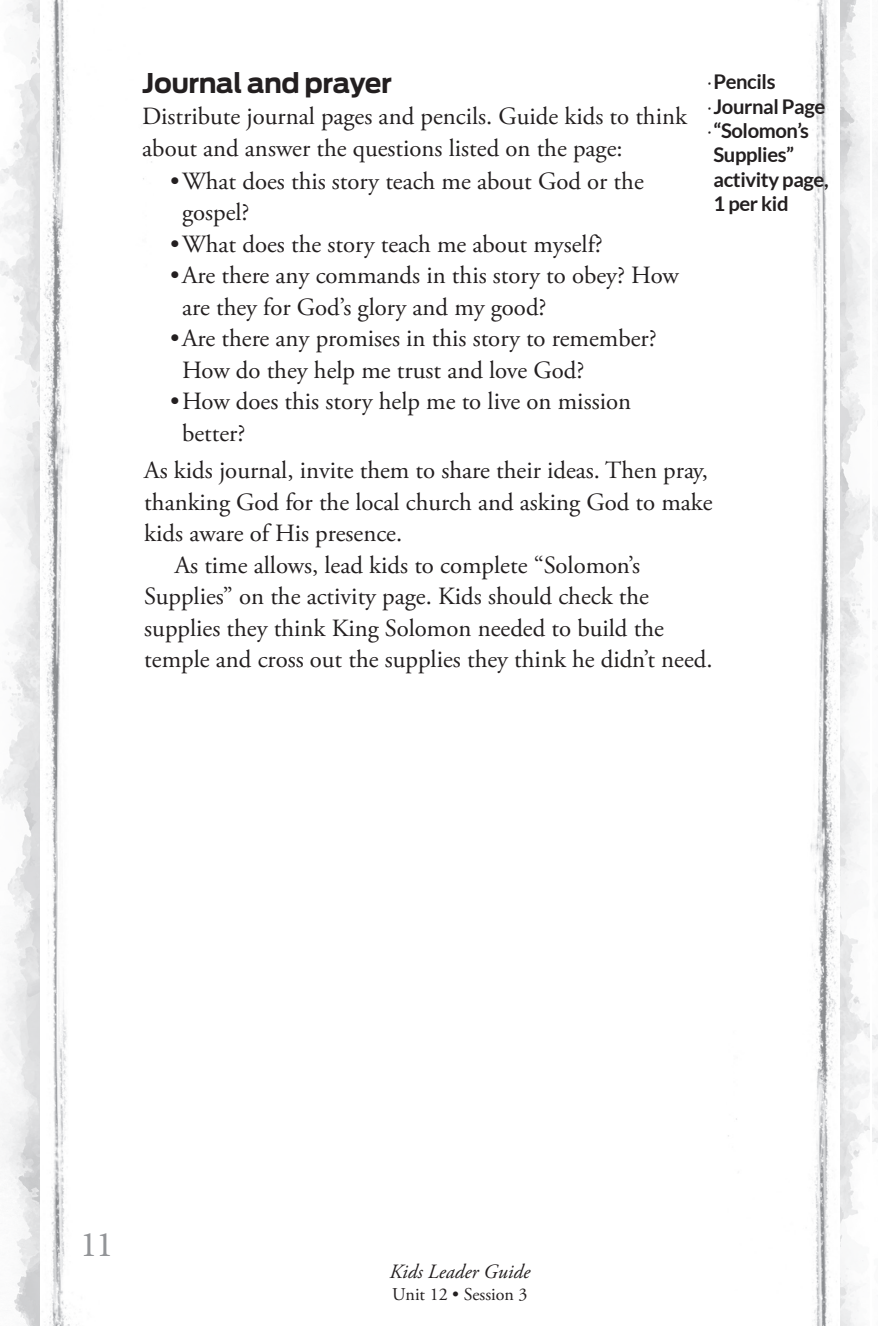
<style>
.page{position:relative;width:878px;height:1326px;background:#fff}
.page>*{position:absolute;margin:0;border:0;box-sizing:border-box;transform-origin:0 0}
.t1{font:36px "Minion Pro";color:#939598}
.t2{font:700 27px "Antenna";letter-spacing:-.02em;color:#231f20}
.t3{font:24.75px/31.5px "Adobe Garamond Pro";color:#231f20}
.t4{font:700 20.25px/24.3px "Lato";letter-spacing:-.02em;color:#231f20}
.t5{font:italic 20.25px "Adobe Garamond Pro";color:#231f20}
.t6{font:18px "Adobe Garamond Pro";color:#231f20}
.s1{font-family:"Colby";font-weight:300;font-stretch:condensed}
</style>
<div class="page">
<img style="left:872px;top:143px;width:5px;height:1000px">
<img style="left:0;top:0;width:41px;height:1326px">
<img style="left:41px;top:0;width:111px;height:1326px">
<img style="left:839px;top:0;width:30px;height:1326px">
<img style="left:728px;top:0;width:111px;height:1326px">
<svg style="left:0;top:0;width:3px;height:5px"></svg>
<svg style="left:0;top:1319px;width:3px;height:7px"></svg>
<p class="t2" style="left:142px;top:67px;width:251px">Journal and prayer</p>
<p class="t3" style="left:142px;top:101px;width:546px">Distribute journal pages and pencils. Guide kids to think about and answer the questions listed on the page:</p>
<p class="t3" style="left:182px;top:166px;width:463px;text-indent:-12px">• What does this story teach me about God or the gospel?</p>
<p class="t3" style="left:170px;top:229px;width:434px">• What does the story teach me about myself?</p>
<p class="t3" style="left:182px;top:261px;width:498px;text-indent:-12px">• Are there any commands in this story to obey? How are they for God’s glory and my good?</p>
<p class="t3" style="left:182px;top:324px;width:476px;text-indent:-12px">• Are there any promises in this story to remember?<br>How do they help me trust and love God?</p>
<p class="t3" style="left:182px;top:387px;width:450px;text-indent:-12px">• How does this story help me to live on mission better?</p>
<p class="t3" style="left:144px;top:455px;width:565px">As kids journal, invite them to share their ideas. Then pray,</p>
<p class="t3" style="left:144px;top:487px;width:569px">thanking God for the local church and asking God to make</p>
<p class="t3" style="left:144px;top:518px;width:259px">kids aware of His presence.</p>
<p class="t3" style="left:175px;top:550px;width:466px">As time allows, lead kids to complete “Solomon’s</p>
<p class="t3" style="left:144px;top:581px;width:506px">Supplies” on the activity page. Kids should check the</p>
<p class="t3" style="left:144px;top:613px;width:521px">supplies they think King Solomon needed to build the</p>
<p class="t3" style="left:144px;top:644px;width:569px">temple and cross out the supplies they think he didn’t need.</p>
<p class="t4" style="left:707px;top:70px;width:69px"><span class="s1">•</span>Pencils</p>
<p class="t4" style="left:707px;top:94px;width:119px"><span class="s1">•</span>Journal Page</p>
<p class="t4" style="left:707px;top:118px;width:122px"><span class="s1">•</span>“Solomon’s<br>Supplies” activity page,<br>1 per kid</p>
<h1 class="t1" style="left:80px;top:1220px;width:35px">11</h1>
<p class="t5" style="left:389px;top:1259px;width:142px">Kids Leader Guide</p>
<p class="t6" style="left:392px;top:1283px;width:137px">Unit 12 • Session 3</p>
</div>
